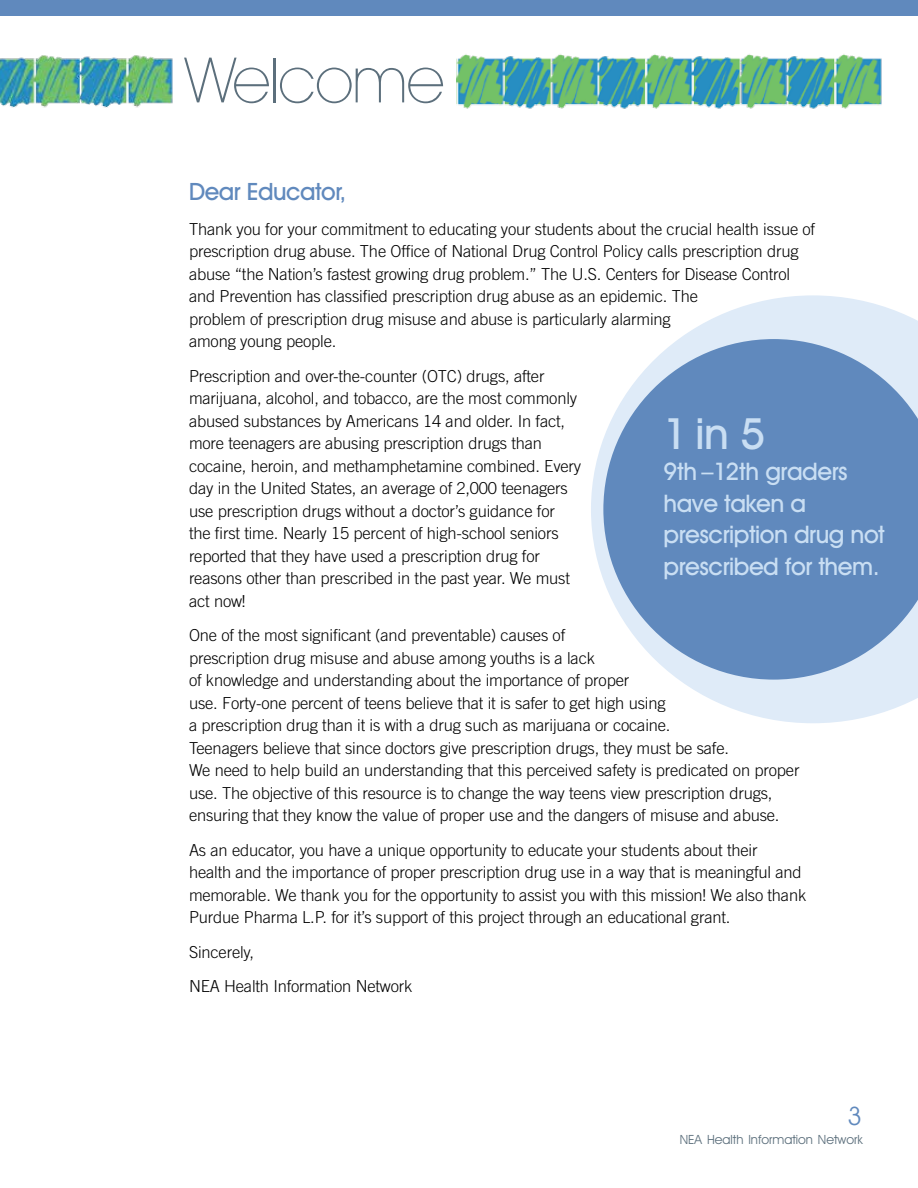
<style>
.page{position:relative;width:918px;height:1188px;background:#fff}
.page>*{position:absolute;margin:0;border:0;box-sizing:border-box;transform-origin:0 0}
.t1{font:200 63px "Avant Garde IT Cby BT";letter-spacing:-.02em;color:#5c6f7c}
.t2{font:500 43.2px "Avant Garde IT Cby BT";color:#c9def3}
.t3{font:25.5px "Avant Garde IT Cby BT";color:#6089bd}
.t4{font:500 24.3px/31.5px "Avant Garde IT Cby BT";letter-spacing:-.02em;color:#c9def3}
.t5{font:500 24px "Avant Garde IT Cby BT";letter-spacing:-.02em;color:#6089bd}
.t6{font:300 16.5px/22.5px "Trade Gothic";letter-spacing:-.01em;color:#000}
.t7{font:12.75px "Avant Garde IT Cby BT";color:#5c6f7c}
</style>
<div class="page">
<div style="left:0;top:0;width:918px;height:16px;background:#6089bd"></div>
<img style="left:0;top:55px;width:173px;height:53px">
<img style="left:457px;top:54px;width:425px;height:55px">
<svg style="left:591px;top:295px;width:327px;height:428px"></svg>
<svg style="left:603px;top:339px;width:315px;height:341px;background:#789bc8"></svg>
<h1 class="t1" style="left:184px;top:42px;width:262px">Welcome</h1>
<h3 class="t5" style="left:189px;top:177px;width:159px">Dear Educator,</h3>
<p class="t6" style="left:189px;top:217px;width:628px">Thank you for your commitment to educating your students about the crucial health issue of prescription drug abuse. The Office of National Drug Control Policy calls prescription drug abuse “the Nation’s fastest growing drug problem.” The U.S. Centers for Disease Control and Prevention has classified prescription drug abuse as an epidemic. The<br>problem of prescription drug misuse and abuse is particularly alarming<br>among young people.</p>
<p class="t6" style="left:189px;top:364px;width:394px">Prescription and over-the-counter (OTC) drugs, after marijuana, alcohol, and tobacco, are the most commonly abused substances by Americans 14 and older. In fact, more teenagers are abusing prescription drugs than cocaine, heroin, and methamphetamine combined. Every day in the United States, an average of 2,000 teenagers use prescription drugs without a doctor’s guidance for<br>the first time. Nearly 15 percent of high-school seniors reported that they have used a prescription drug for reasons other than prescribed in the past year. We must act now!</p>
<p class="t6" style="left:189px;top:624px;width:612px">One of the most significant (and preventable) causes of<br>prescription drug misuse and abuse among youths is a lack<br>of knowledge and understanding about the importance of proper<br>use. Forty-one percent of teens believe that it is safer to get high using<br>a prescription drug than it is with a drug such as marijuana or cocaine.<br>Teenagers believe that since doctors give prescription drugs, they must be safe.<br>We need to help build an understanding that this perceived safety is predicated on proper use. The objective of this resource is to change the way teens view prescription drugs, ensuring that they know the value of proper use and the dangers of misuse and abuse.</p>
<p class="t6" style="left:189px;top:838px;width:619px">As an educator, you have a unique opportunity to educate your students about their<br>health and the importance of proper prescription drug use in a way that is meaningful and memorable. We thank you for the opportunity to assist you with this mission! We also thank Purdue Pharma L.P. for it’s support of this project through an educational grant.</p>
<p class="t6" style="left:189px;top:934px;width:225px;line-height:34.5px">Sincerely,<br>NEA Health Information Network</p>
<h2 class="t2" style="left:664px;top:407px;width:103px">1 in 5</h2>
<h3 class="t4" style="left:664px;top:456px;width:223px">9th – 12th graders have taken a prescription drug not prescribed for them.</h3>
<h3 class="t3" style="left:847px;top:1101px;width:16px">3</h3>
<p class="t7" style="left:680px;top:1131px;width:184px">NEA Health Information Network</p>
</div>
